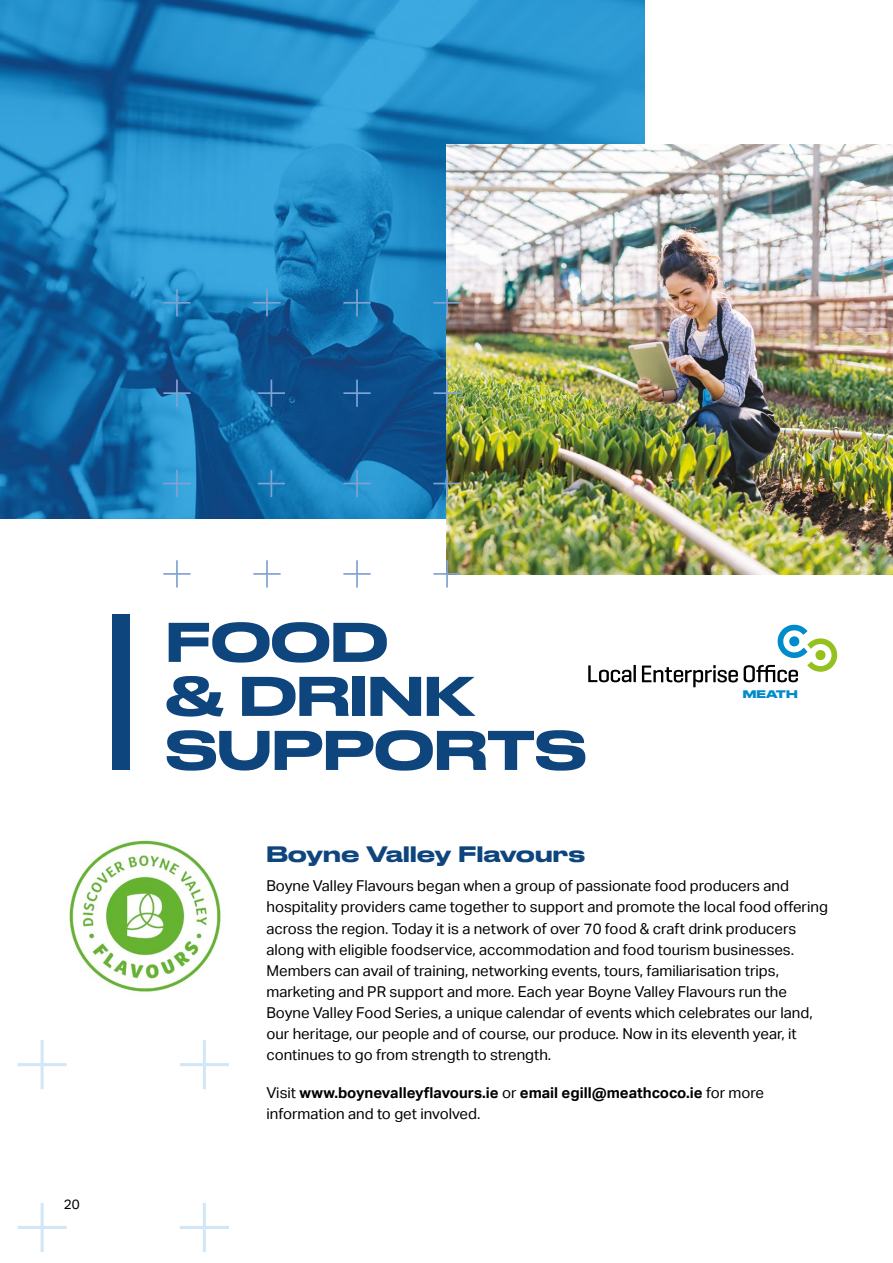
<style>
.page{position:relative;width:893px;height:1263px;background:#fff}
.page>*{position:absolute;margin:0;border:0;box-sizing:border-box;transform-origin:0 0}
.t1{font:500 52.5px/54px "Druk Wide";color:#0e457d}
.t2{font:500 21px "Druk Wide";letter-spacing:.02em;color:#0e457d}
.t3{font:15px/21px "Aktiv Grotesk";color:#000}
.t4{font:700 15px/21px "Aktiv Grotesk";color:#000}
.t5{font:13.5px "Aktiv Grotesk";color:#000}
.t6{font:700 10.35px "Druk Wide";color:#008bcb}
.s1{font-weight:400}
</style>
<div class="page">
<img style="left:69px;top:840px;width:152px;height:152px">
<img style="left:0;top:0;width:645px;height:518px">
<img style="left:446px;top:145px;width:447px;height:430px">
<svg style="left:588px;top:665px;width:43px;height:17px"></svg>
<hr style="left:633px;top:665px;width:3px;height:17px;background:#000">
<svg style="left:642px;top:665px;width:96px;height:22px"></svg>
<svg style="left:744px;top:624px;width:94px;height:58px"></svg>
<svg style="left:163px;top:289px;width:298px;height:298px"></svg>
<div style="left:112px;top:615px;width:17px;height:155px;background:#0e457d"></div>
<svg style="left:18px;top:1040px;width:211px;height:212px"></svg>
<p class="t5" style="left:64px;top:1196px;width:17px">20</p>
<h1 class="t1" style="left:166px;top:611px;width:422px">FOOD<br>&amp; DRINK<br>SUPPORTS</h1>
<p class="t6" style="left:743px;top:686px;width:56px">MEATH</p>
<h2 class="t2" style="left:266px;top:837px;width:320px">Boyne Valley Flavours</h2>
<p class="t3" style="left:266px;top:876px;width:563px">Boyne Valley Flavours began when a group of passionate food producers and hospitality providers came together to support and promote the local food offering across the region. Today it is a network of over 70 food &amp; craft drink producers along with eligible foodservice, accommodation and food tourism businesses.<br>Members can avail of training, networking events, tours, familiarisation trips, marketing and PR support and more. Each year Boyne Valley Flavours run the Boyne Valley Food Series, a unique calendar of events which celebrates our land, our heritage, our people and of course, our produce. Now in its eleventh year, it continues to go from strength to strength.</p>
<p class="t4" style="left:266px;top:1082px;width:499px"><span class="s1">Visit</span> www.boynevalleyflavours.ie <span class="s1">or</span> email egill@meathcoco.ie <span class="s1">for more information and to get involved.</span></p>
</div>
